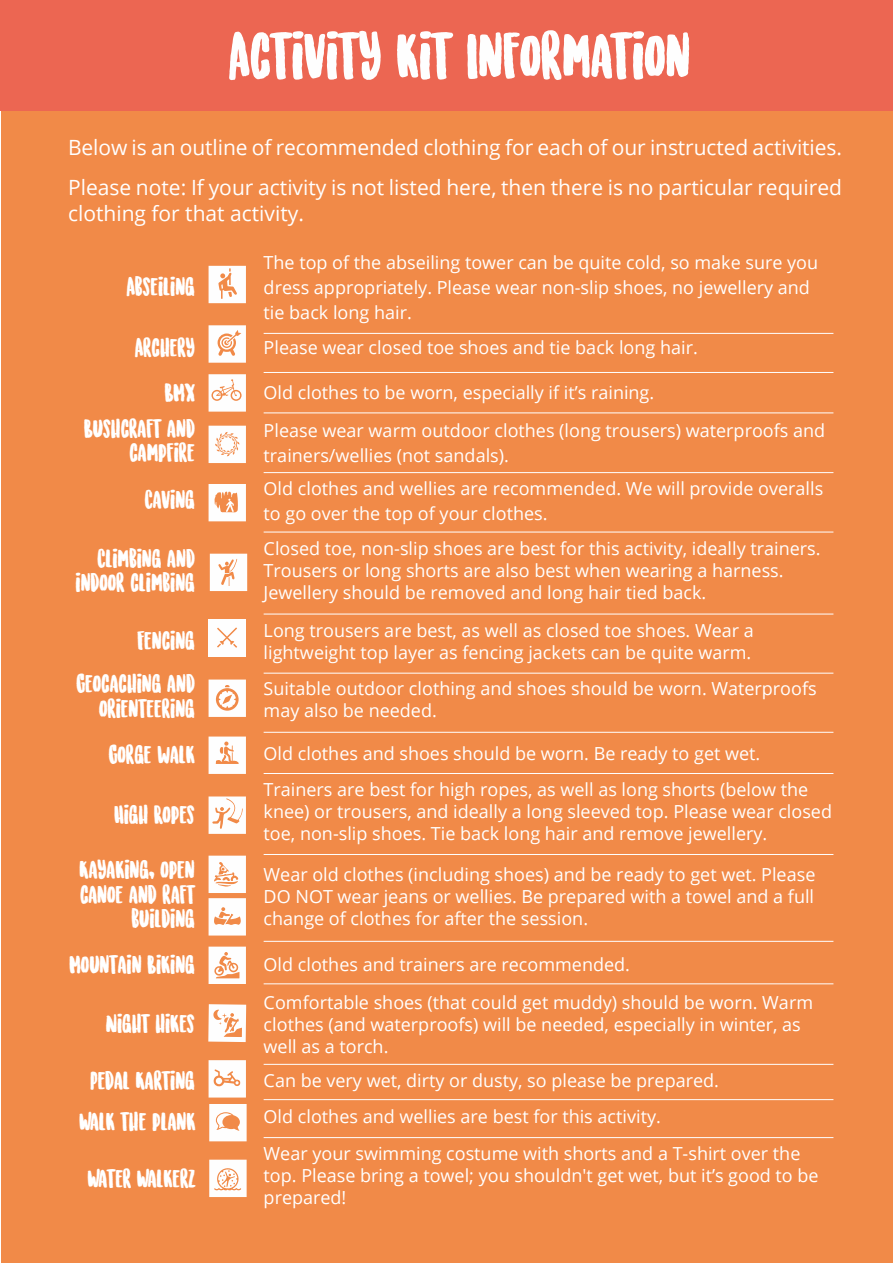
<style>
.page{position:relative;width:893px;height:1263px;background:#fff}
.page>*{position:absolute;margin:0;border:0;box-sizing:border-box;transform-origin:0 0}
.t1{font:60px "Sunrise International";color:#fefefe}
.t2{font:24px/24.3px "Sunrise International";color:#fff;text-align:right}
.t3{font:21px/40.5px "Open Sans";color:#fff}
.t4{font:18px/22px "Open Sans";color:#fff}
</style>
<div class="page">
<div style="left:1px;top:1px;width:892px;height:1262px;background:#f18a48"></div>
<div style="left:0;top:0;width:893px;height:111px;background:#ec6652"></div>
<svg style="left:209px;top:266px;width:37px;height:37px"></svg>
<svg style="left:209px;top:325px;width:37px;height:38px"></svg>
<svg style="left:209px;top:374px;width:37px;height:38px"></svg>
<svg style="left:209px;top:426px;width:37px;height:37px"></svg>
<svg style="left:209px;top:484px;width:37px;height:37px"></svg>
<svg style="left:210px;top:554px;width:37px;height:37px"></svg>
<div style="left:209px;top:619px;width:37px;height:37px;background:#fefefe"></div>
<svg style="left:217px;top:627px;width:20px;height:21px"></svg>
<svg style="left:209px;top:679px;width:37px;height:38px"></svg>
<svg style="left:209px;top:736px;width:37px;height:38px"></svg>
<svg style="left:209px;top:796px;width:37px;height:38px"></svg>
<svg style="left:209px;top:856px;width:37px;height:79px"></svg>
<svg style="left:209px;top:947px;width:37px;height:37px"></svg>
<svg style="left:208px;top:1004px;width:38px;height:38px"></svg>
<svg style="left:209px;top:1060px;width:37px;height:37px"></svg>
<svg style="left:209px;top:1160px;width:38px;height:37px"></svg>
<hr style="left:264px;top:333px;width:569px;height:1px;background:#fff">
<hr style="left:264px;top:372px;width:569px;height:1px;background:#fff">
<hr style="left:264px;top:412px;width:569px;height:1px;background:#fff">
<hr style="left:264px;top:472px;width:569px;height:1px;background:#fff">
<hr style="left:264px;top:532px;width:569px;height:1px;background:#fff">
<hr style="left:264px;top:614px;width:569px;height:1px;background:#fff">
<hr style="left:264px;top:673px;width:569px;height:1px;background:#fff">
<hr style="left:264px;top:732px;width:569px;height:1px;background:#fff">
<hr style="left:264px;top:773px;width:569px;height:1px;background:#fff">
<hr style="left:264px;top:854px;width:569px;height:1px;background:#fff">
<hr style="left:264px;top:941px;width:569px;height:1px;background:#fff">
<hr style="left:264px;top:983px;width:569px;height:1px;background:#fff">
<hr style="left:264px;top:1064px;width:569px;height:1px;background:#fff">
<hr style="left:264px;top:1099px;width:569px;height:1px;background:#fff">
<hr style="left:264px;top:1137px;width:569px;height:1px;background:#fff">
<svg style="left:209px;top:1104px;width:38px;height:37px"></svg>
<h1 class="t1" style="left:228px;top:21px;width:463px">ACTIVITY KIT INFORMATION</h1>
<p class="t3" style="left:68px;top:129px;width:775px">Below is an outline of recommended clothing for each of our instructed activities.<br>Please note: If your activity is not listed here, then there is no particular required</p>
<p class="t3" style="left:68px;top:195px;width:237px">clothing for that activity.</p>
<h2 class="t2" style="left:126px;top:274px;width:70px">ABSEILING</h2>
<h2 class="t2" style="left:135px;top:326px;width:62px;line-height:44.2px">ARCHERY<br>BMX</h2>
<h2 class="t2" style="left:84px;top:416px;width:112px">BUSHCRAFT AND<br>CAMPFIRE</h2>
<h2 class="t2" style="left:145px;top:488px;width:51px">CAVING</h2>
<h2 class="t2" style="left:76px;top:546px;width:121px">CLIMBING AND<br>INDOOR CLIMBING</h2>
<h2 class="t2" style="left:138px;top:628px;width:59px">FENCING</h2>
<h2 class="t2" style="left:76px;top:672px;width:120px">GEOCACHING AND<br>ORIENTEERING</h2>
<h2 class="t2" style="left:109px;top:742px;width:88px">GORGE WALK</h2>
<h2 class="t2" style="left:114px;top:802px;width:82px">HIGH ROPES</h2>
<h2 class="t2" style="left:80px;top:858px;width:117px">KAYAKING, OPEN<br>CANOE AND RAFT<br>BUILDING</h2>
<h2 class="t2" style="left:70px;top:952px;width:127px">MOUNTAIN BIKING</h2>
<h2 class="t2" style="left:106px;top:1012px;width:90px">NIGHT HIKES</h2>
<h2 class="t2" style="left:80px;top:1061px;width:118px;line-height:40.3px;text-align:center">PEDAL KARTING<br>WALK THE PLANK</h2>
<h2 class="t2" style="left:88px;top:1166px;width:109px">WATER WALKERZ</h2>
<p class="t4" style="left:264px;top:252px;width:556px;line-height:24.6px">The top of the abseiling tower can be quite cold, so make sure you dress appropriately. Please wear non-slip shoes, no jewellery and tie back long hair.</p>
<p class="t4" style="left:264px;top:338px;width:436px">Please wear closed toe shoes and tie back long hair.</p>
<p class="t4" style="left:264px;top:375px;width:563px;line-height:38.4px">Old clothes to be worn, especially if it’s raining.<br>Please wear warm outdoor clothes (long trousers) waterproofs and</p>
<p class="t4" style="left:264px;top:440px;width:561px;line-height:33.5px">trainers/wellies (not sandals).<br>Old clothes and wellies are recommended. We will provide overalls</p>
<p class="t4" style="left:264px;top:497px;width:558px;line-height:35.5px">to go over the top of your clothes.<br>Closed toe, non-slip shoes are best for this activity, ideally trainers.</p>
<p class="t4" style="left:264px;top:562px;width:521px">Trousers or long shorts are also best when wearing a harness.<br>Jewellery should be removed and long hair tied back.</p>
<p class="t4" style="left:264px;top:621px;width:492px">Long trousers are best, as well as closed toe shoes. Wear a lightweight top layer as fencing jackets can be quite warm.</p>
<p class="t4" style="left:264px;top:679px;width:555px">Suitable outdoor clothing and shoes should be worn. Waterproofs may also be needed.</p>
<p class="t4" style="left:264px;top:737px;width:546px;line-height:36.2px">Old clothes and shoes should be worn. Be ready to get wet.<br>Trainers are best for high ropes, as well as long shorts (below the</p>
<p class="t4" style="left:264px;top:802px;width:570px">knee) or trousers, and ideally a long sleeved top. Please wear closed toe, non-slip shoes. Tie back long hair and remove jewellery.</p>
<p class="t4" style="left:264px;top:865px;width:553px;text-align:justify">Wear old clothes (including shoes) and be ready to get wet. Please DO NOT wear jeans or wellies. Be prepared with a towel and a full change of clothes for after the session.</p>
<p class="t4" style="left:264px;top:948px;width:551px;line-height:37.5px">Old clothes and trainers are recommended.<br>Comfortable shoes (that could get muddy) should be worn. Warm</p>
<p class="t4" style="left:264px;top:1015px;width:539px">clothes (and waterproofs) will be needed, especially in winter, as well as a torch.</p>
<p class="t4" style="left:264px;top:1064px;width:538px;line-height:36.6px">Can be very wet, dirty or dusty, so please be prepared.<br>Old clothes and wellies are best for this activity.<br>Wear your swimming costume with shorts and a T-shirt over the</p>
<p class="t4" style="left:264px;top:1166px;width:556px">top. Please bring a towel; you shouldn't get wet, but it’s good to be prepared!</p>
</div>
